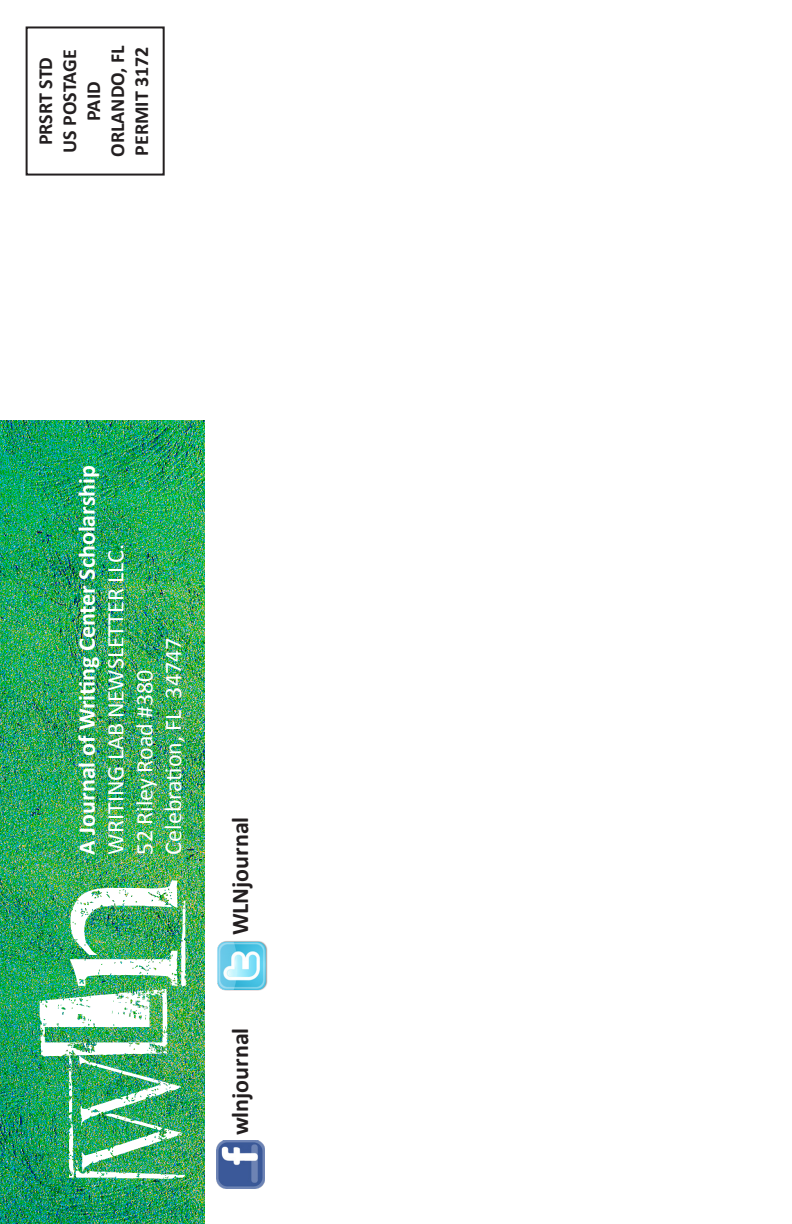
<style>
.page{position:relative;width:792px;height:1224px;background:#fff}
.page>*{position:absolute;margin:0;border:0;box-sizing:border-box;transform-origin:0 0}
.t1{font:240px "D Snet Stamped";color:#fff}
.t2{font:24px "Calibri";color:#fff}
.t3{font:700 24px "Calibri";color:#fff}
.t4{font:700 24px "Calibri";color:#231f20}
.t5{font:700 20px "Calibri";color:#231f20}
</style>
<div class="page">
<img style="left:0;top:420px;width:204px;height:804px">
<div style="left:26px;top:26px;width:139px;height:150px;border:2px solid #231f20"></div>
<img style="left:217px;top:1141px;width:47px;height:47px">
<img style="left:217px;top:941px;width:51px;height:50px">
<p class="t5" style="left:33px;top:145px;width:90px;rotate:-90deg">PRSRT STD</p>
<p class="t5" style="left:57px;top:153px;width:105px;rotate:-90deg">US POSTAGE</p>
<p class="t5" style="left:81px;top:121px;width:41px;rotate:-90deg">PAID</p>
<p class="t5" style="left:105px;top:157px;width:113px;rotate:-90deg">ORLANDO, FL</p>
<p class="t5" style="left:129px;top:156px;width:111px;rotate:-90deg">PERMIT 3172</p>
<p class="t3" style="left:71px;top:855px;width:391px;rotate:-90deg">A Journal of Writing Center Scholarship</p>
<p class="t2" style="left:100px;top:855px;width:312px;rotate:-90deg">WRITING LAB NEWSLETTER LLC.</p>
<p class="t2" style="left:158px;top:855px;width:218px;rotate:-90deg">Celebration, FL 34747</p>
<p class="t2" style="left:129px;top:855px;width:187px;rotate:-90deg">52 Riley Road #380</p>
<p class="t1" style="left:-14px;top:1222px;width:358px;rotate:-90deg">WLN</p>
<p class="t4" style="left:225px;top:935px;width:120px;rotate:-90deg">WLNjournal</p>
<p class="t4" style="left:225px;top:1135px;width:109px;rotate:-90deg">wlnjournal</p>
</div>
